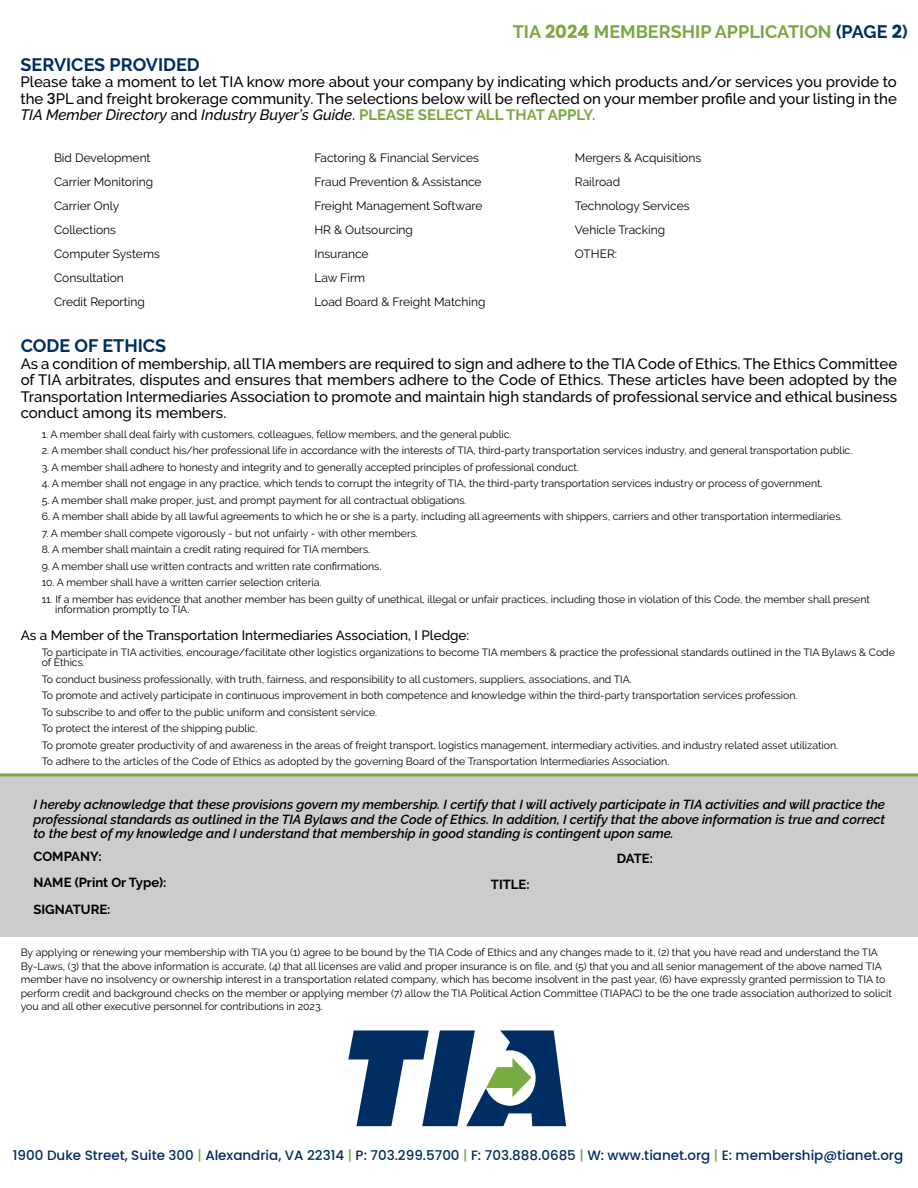
<style>
.page{position:relative;width:918px;height:1188px;background:#fff}
.page>*{position:absolute;margin:0;border:0;box-sizing:border-box;transform-origin:0 0}
.t1{font:700 18px "Raleway";color:#78a942}
.t2{font:700 18px "Raleway";color:#002d62}
.t3{font:500 15px/16.5px "Raleway";color:#000;text-align:justify}
.t4{font:500 13.5px "Poppins";color:#002d62}
.t5{font:500 13.5px "Raleway";color:#000}
.t6{font:italic 600 13.05px/14.5px "Raleway";color:#000;text-align:justify}
.t7{font:700 13.05px "Raleway";color:#000}
.t8{font:12px/24px "Raleway";color:#000}
.t9{font:10.5px/16.5px "Raleway";color:#000}
.s1{font-family:"Poppins"}
.s2{color:#002d62}
.s3{font-family:"Poppins";color:#002d62}
.s4{font-style:italic}
.s5{font-weight:700;color:#78a942}
.s6{color:#78a942}
</style>
<div class="page">
<div style="left:0;top:775px;width:918px;height:162px;background:#cacccd"></div>
<hr style="left:0;top:773px;width:918px;height:3px;background:#78a942">
<svg style="left:348px;top:1030px;width:218px;height:96px"></svg>
<h1 class="t1" style="left:513px;top:22px;width:396px">TIA <span class="s1">2024</span> MEMBERSHIP APPLICATION <span class="s2">(PAGE</span> <span class="s3">2</span><span class="s2">)</span></h1>
<h1 class="t2" style="left:20px;top:54px;width:181px">SERVICES PROVIDED</h1>
<p class="t3" style="left:20px;top:74px;width:878px">Please take a moment to let TIA know more about your company by indicating which products and/or services you provide to the <span class="s1">3</span>PL and freight brokerage community. The selections below will be reflected on your member profile and your listing in the <span class="s4">TIA Member Directory</span> and <span class="s4">Industry Buyer’s Guide</span>. <span class="s5">PLEASE SELECT ALL THAT APPLY.</span></p>
<p class="t8" style="left:54px;top:145px;width:107px">Bid Development<br>Carrier Monitoring<br>Carrier Only<br>Collections<br>Computer Systems<br>Consultation<br>Credit Reporting</p>
<p class="t8" style="left:314px;top:145px;width:173px">Factoring &amp; Financial Services<br>Fraud Prevention &amp; Assistance<br>Freight Management Software<br>HR &amp; Outsourcing<br>Insurance<br>Law Firm<br>Load Board &amp; Freight Matching</p>
<p class="t8" style="left:575px;top:145px;width:128px">Mergers &amp; Acquisitions<br>Railroad<br>Technology Services<br>Vehicle Tracking<br>OTHER:</p>
<h1 class="t2" style="left:21px;top:336px;width:147px">CODE OF ETHICS</h1>
<p class="t3" style="left:21px;top:355px;width:878px">As a condition of membership, all TIA members are required to sign and adhere to the TIA Code of Ethics. The Ethics Committee of TIA arbitrates, disputes and ensures that members adhere to the Code of Ethics. These articles have been adopted by the Transportation Intermediaries Association to promote and maintain high standards of professional service and ethical business conduct among its members.</p>
<p class="t9" style="left:42px;top:426px;width:471px">1. A member shall deal fairly with customers, colleagues, fellow members, and the general public.</p>
<p class="t9" style="left:42px;top:442px;width:812px">2. A member shall conduct his/her professional life in accordance with the interests of TIA, third-party transportation services industry, and general transportation public.</p>
<p class="t9" style="left:42px;top:459px;width:539px">3. A member shall adhere to honesty and integrity and to generally accepted principles of professional conduct.</p>
<p class="t9" style="left:42px;top:475px;width:782px">4. A member shall not engage in any practice, which tends to corrupt the integrity of TIA, the third-party transportation services industry or process of government.</p>
<p class="t9" style="left:42px;top:492px;width:426px">5. A member shall make proper, just, and prompt payment for all contractual obligations.</p>
<p class="t9" style="left:42px;top:508px;width:802px">6. A member shall abide by all lawful agreements to which he or she is a party, including all agreements with shippers, carriers and other transportation intermediaries.</p>
<p class="t9" style="left:42px;top:525px;width:378px">7. A member shall compete vigorously - but not unfairly - with other members.</p>
<p class="t9" style="left:42px;top:541px;width:330px">8. A member shall maintain a credit rating required for TIA members.</p>
<p class="t9" style="left:42px;top:558px;width:341px">9. A member shall use written contracts and written rate confirmations.</p>
<p class="t9" style="left:42px;top:574px;width:281px">10. A member shall have a written carrier selection criteria.</p>
<p class="t9" style="left:55px;top:594px;width:816px;line-height:10.5px;text-indent:-13px">11. If a member has evidence that another member has been guilty of unethical, illegal or unfair practices, including those in violation of this Code, the member shall present information promptly to TIA.</p>
<p class="t5" style="left:21px;top:627px;width:450px">As a Member of the Transportation Intermediaries Association, I Pledge:</p>
<p class="t9" style="left:42px;top:647px;width:855px;line-height:10.5px">To participate in TIA activities, encourage/facilitate other logistics organizations to become TIA members &amp; practice the professional standards outlined in the TIA Bylaws &amp; Code of Ethics.</p>
<p class="t9" style="left:42px;top:671px;width:798px">To conduct business professionally, with truth, fairness, and responsibility to all customers, suppliers, associations, and TIA.<br>To promote and actively participate in continuous improvement in both competence and knowledge within the third-party transportation services profession.<br>To subscribe to and offer to the public uniform and consistent service.<br>To protect the interest of the shipping public.<br>To promote greater productivity of and awareness in the areas of freight transport, logistics management, intermediary activities, and industry related asset utilization.<br>To adhere to the articles of the Code of Ethics as adopted by the governing Board of the Transportation Intermediaries Association.</p>
<p class="t6" style="left:34px;top:797px;width:853px">I hereby acknowledge that these provisions govern my membership. I certify that I will actively participate in TIA activities and will practice the professional standards as outlined in the TIA Bylaws and the Code of Ethics. In addition, I certify that the above information is true and correct to the best of my knowledge and I understand that membership in good standing is contingent upon same.</p>
<p class="t7" style="left:34px;top:849px;width:70px">COMPANY:</p>
<p class="t7" style="left:617px;top:851px;width:38px">DATE:</p>
<p class="t7" style="left:34px;top:875px;width:134px">NAME (Print Or Type):</p>
<p class="t7" style="left:491px;top:877px;width:40px">TITLE:</p>
<p class="t7" style="left:34px;top:902px;width:79px">SIGNATURE:</p>
<p class="t9" style="left:21px;top:946px;width:873px;line-height:13.5px">By applying or renewing your membership with TIA you (1) agree to be bound by the TIA Code of Ethics and any changes made to it, (2) that you have read and understand the TIA By-Laws, (3) that the above information is accurate, (4) that all licenses are valid and proper insurance is on file, and (5) that you and all senior management of the above named TIA member have no insolvency or ownership interest in a transportation related company, which has become insolvent in the past year, (6) have expressly granted permission to TIA to perform credit and background checks on the member or applying member (7) allow the TIA Political Action Committee (TIAPAC) to be the one trade association authorized to solicit you and all other executive personnel for contributions in 2023.</p>
<p class="t4" style="left:13px;top:1148px;width:892px">1900 Duke Street, Suite 300 <span class="s6">|</span> Alexandria, VA 22314 <span class="s6">|</span> P: 703.299.5700 <span class="s6">|</span> F: 703.888.0685 <span class="s6">|</span> W: www.tianet.org <span class="s6">|</span> E: membership@tianet.org</p>
</div>
